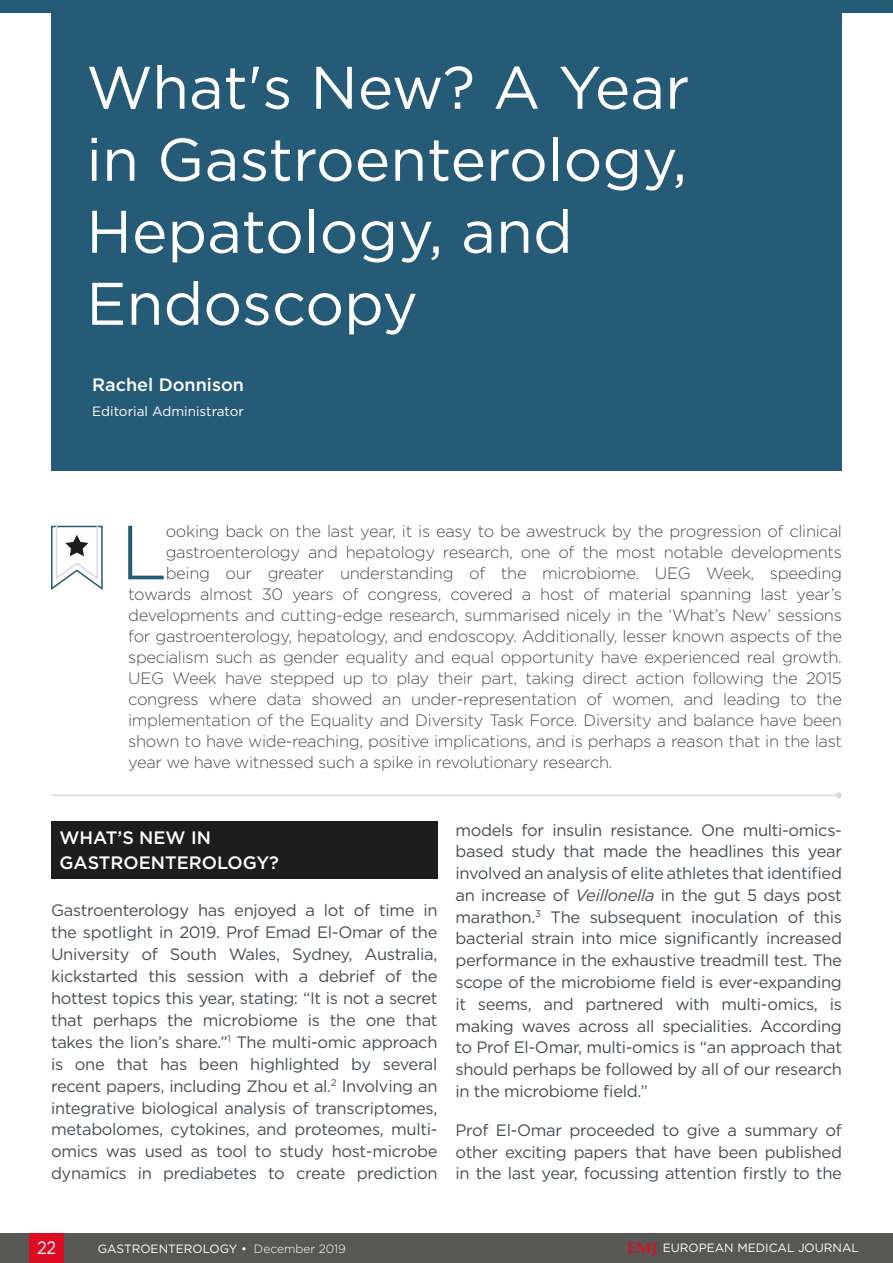
<style>
.page{position:relative;width:893px;height:1263px;background:#fff}
.page>*{position:absolute;margin:0;border:0;box-sizing:border-box;transform-origin:0 0}
.Body_Text{font:300 76.5px "Gotham";color:#265b77}
.Headline{font:60px/72px "Gotham";color:#fff}
.H1__Heading_1{font:500 18px/24.9px "Gotham";color:#fff}
.Featuring_Body_Text{font:500 18px "Gotham";color:#fff}
.t1{font:18px "Gotham";color:#fff;scale:.9 1}
.Body_Text-2{font:16.5px/21.8px "Gotham";letter-spacing:-.02em;color:#484f54;text-align:justify}
.Body_Text-3{font:300 16.5px "Gotham";letter-spacing:-.02em;color:#484f54}
.Featuring_Body_Text-2{font:13.5px "Gotham";color:#fff}
.t2{font:12px "Gotham";color:#fff}
.s1{font-style:italic}
.s2{font-weight:300}
.s3{font-family:"Palatino Linotype";font-weight:700;font-size:15px;color:#dc0c23}
</style>
<div class="page">
<div style="left:0;top:1233px;width:893px;height:30px;background:#575756"></div>
<div style="left:30px;top:1233px;width:34px;height:30px;background:#dc0c23"></div>
<div style="left:51px;top:0;width:791px;height:470px;background:#265b77"></div>
<div style="left:51px;top:821px;width:386px;height:58px;background:#1d1d1d"></div>
<hr style="left:52px;top:795px;width:787px;height:1px;background:#dbd9dc">
<svg style="left:836px;top:792px;width:6px;height:6px"></svg>
<svg style="left:51px;top:525px;width:52px;height:65px"></svg>
<div style="left:0;top:0;width:893px;height:13px;background:#265b77"></div>
<p class="Headline" style="left:86px;top:50px;width:605px">What's New? A Year in Gastroenterology,<br>Hepatology, and<br>Endoscopy</p>
<p class="Featuring_Body_Text" style="left:92px;top:373px;width:153px">Rachel Donnison</p>
<p class="Featuring_Body_Text-2" style="left:92px;top:403px;width:153px">Editorial Administrator</p>
<p class="Body_Text" style="left:120px;top:504px;width:48px">L</p>
<p class="Body_Text-3" style="left:166px;top:521px;width:678px">ooking back on the last year, it is easy to be awestruck by the progression of clinical</p>
<p class="Body_Text-3" style="left:166px;top:542px;width:678px">gastroenterology and hepatology research, one of the most notable developments</p>
<p class="Body_Text-3" style="left:166px;top:563px;width:678px">being our greater understanding of the microbiome. UEG Week, speeding</p>
<p class="Body_Text-3" style="left:128px;top:584px;width:715px">towards almost 30 years of congress, covered a host of material spanning last year’s</p>
<p class="Body_Text-3" style="left:128px;top:605px;width:715px">developments and cutting-edge research, summarised nicely in the ‘What’s New’ sessions</p>
<p class="Body_Text-3" style="left:128px;top:626px;width:715px">for gastroenterology, hepatology, and endoscopy. Additionally, lesser known aspects of the</p>
<p class="Body_Text-3" style="left:128px;top:647px;width:715px">specialism such as gender equality and equal opportunity have experienced real growth.</p>
<p class="Body_Text-3" style="left:128px;top:668px;width:715px">UEG Week have stepped up to play their part, taking direct action following the 2015</p>
<p class="Body_Text-3" style="left:128px;top:689px;width:715px">congress where data showed an under-representation of women, and leading to the</p>
<p class="Body_Text-3" style="left:128px;top:710px;width:715px">implementation of the Equality and Diversity Task Force. Diversity and balance have been</p>
<p class="Body_Text-3" style="left:128px;top:731px;width:715px">shown to have wide-reaching, positive implications, and is perhaps a reason that in the last</p>
<p class="Body_Text-3" style="left:128px;top:752px;width:486px">year we have witnessed such a spike in revolutionary research.</p>
<p class="H1__Heading_1" style="left:60px;top:825px;width:221px">WHAT’S NEW IN<br>GASTROENTEROLOGY?</p>
<p class="Body_Text-2" style="left:51px;top:899px;width:388px">Gastroenterology has enjoyed a lot of time in the spotlight in 2019. Prof Emad El-Omar of the University of South Wales, Sydney, Australia, kickstarted this session with a debrief of the hottest topics this year, stating: “It is not a secret that perhaps the microbiome is the one that takes the lion’s share.”<sup>1</sup> The multi-omic approach is one that has been highlighted by several recent papers, including Zhou et al.<sup>2</sup> Involving an integrative biological analysis of transcriptomes, metabolomes, cytokines, and proteomes, multi&shy;omics was used as tool to study host-microbe dynamics in prediabetes to create prediction</p>
<p class="Body_Text-2" style="left:455px;top:818px;width:388px">models for insulin resistance. One multi-omics&shy;based study that made the headlines this year involved an analysis of elite athletes that identified an increase of <span class="s1">Veillonella</span> in the gut 5 days post marathon.<sup>3</sup> The subsequent inoculation of this bacterial strain into mice significantly increased performance in the exhaustive treadmill test. The scope of the microbiome field is ever-expanding it seems, and partnered with multi-omics, is making waves across all specialities. According to Prof El-Omar, multi-omics is “an approach that should perhaps be followed by all of our research in the microbiome field.”</p>
<p class="Body_Text-2" style="left:455px;top:1119px;width:388px">Prof El-Omar proceeded to give a summary of other exciting papers that have been published in the last year, focussing attention firstly to the</p>
<p class="t1" style="left:37px;top:1236px;width:23px">22</p>
<p class="t2" style="left:98px;top:1241px;width:250px">GASTROENTEROLOGY • <span class="s2">December 2019</span></p>
<p class="t2" style="left:627px;top:1240px;width:233px"><span class="s3">EMJ</span> EUROPEAN MEDICAL JOURNAL</p>
</div>
